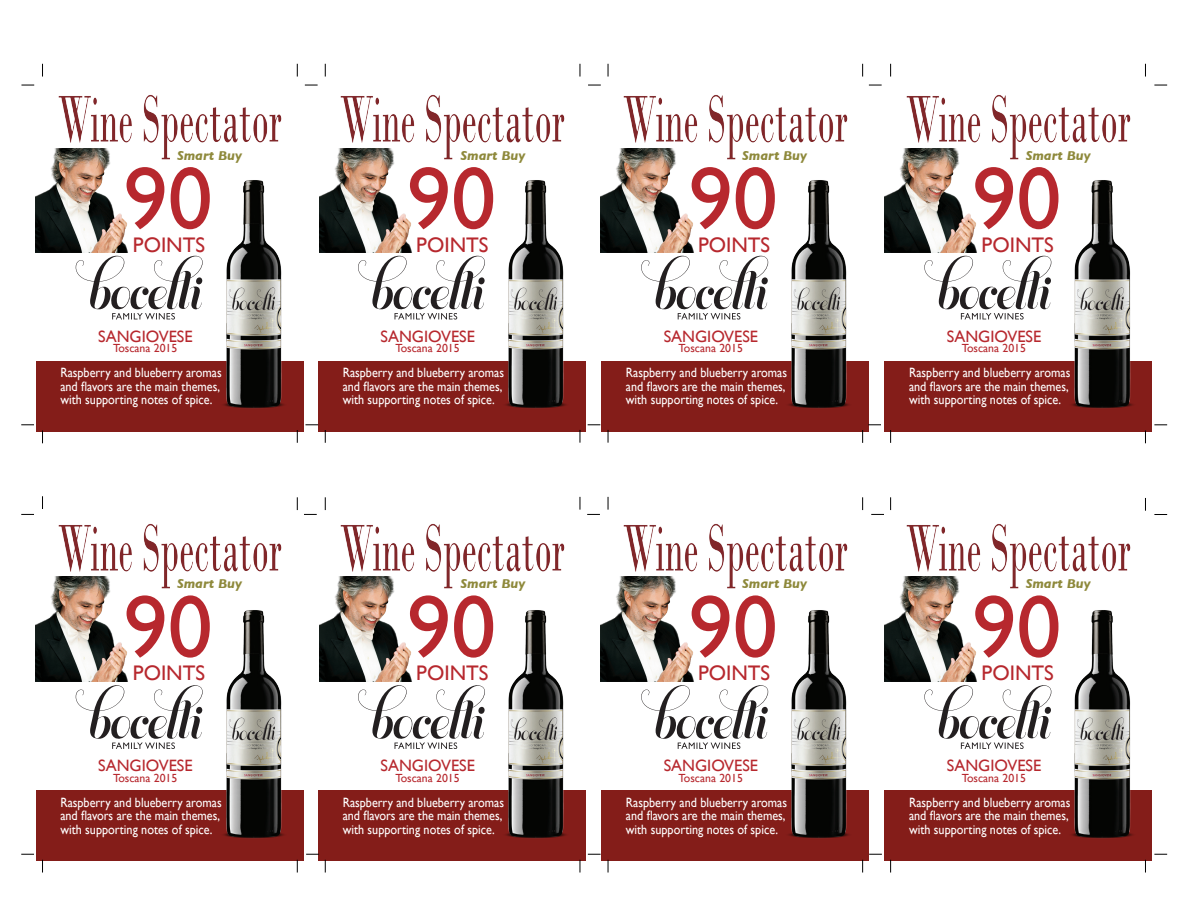
<style>
.page{position:relative;width:1188px;height:918px;background:#fff}
.page>*{position:absolute;margin:0;border:0;box-sizing:border-box;transform-origin:0 0}
.t1{font:89.1px "Gill Sans";color:#b7282e}
.t2{font:21.15px "Gill Sans";color:#b7282e}
.t3{font:16.5px "Gill Sans";color:#b7282e}
.t4{font:13.5px/13.5px "Gill Sans";color:#fff;text-align:justify;scale:.9 1}
.t5{font:italic 700 13.05px "Gill Sans";color:#8e893b}
.t6{font:11.85px "Gill Sans";color:#b7282e}
</style>
<div class="page">
<img style="left:36px;top:148px;width:92px;height:105px">
<img style="left:36px;top:577px;width:92px;height:104px">
<img style="left:319px;top:155px;width:93px;height:98px">
<img style="left:319px;top:583px;width:93px;height:98px">
<img style="left:601px;top:148px;width:93px;height:105px">
<img style="left:601px;top:577px;width:93px;height:104px">
<img style="left:884px;top:148px;width:93px;height:105px">
<img style="left:884px;top:577px;width:93px;height:104px">
<div style="left:36px;top:361px;width:268px;height:71px;background:#841d19"></div>
<div style="left:36px;top:791px;width:268px;height:70px;background:#841d19"></div>
<div style="left:318px;top:361px;width:268px;height:71px;background:#841d19"></div>
<div style="left:318px;top:791px;width:268px;height:70px;background:#841d19"></div>
<div style="left:601px;top:361px;width:268px;height:71px;background:#841d19"></div>
<div style="left:601px;top:791px;width:268px;height:70px;background:#841d19"></div>
<div style="left:884px;top:361px;width:268px;height:71px;background:#841d19"></div>
<div style="left:884px;top:791px;width:268px;height:70px;background:#841d19"></div>
<img style="left:223px;top:180px;width:61px;height:228px">
<img style="left:214px;top:610px;width:79px;height:228px">
<img style="left:505px;top:180px;width:61px;height:228px">
<img style="left:497px;top:610px;width:79px;height:228px">
<img style="left:788px;top:180px;width:61px;height:228px">
<img style="left:780px;top:610px;width:79px;height:228px">
<img style="left:1071px;top:180px;width:62px;height:228px">
<img style="left:1063px;top:610px;width:79px;height:228px">
<svg style="left:76px;top:256px;width:127px;height:64px"></svg>
<svg style="left:76px;top:685px;width:127px;height:64px"></svg>
<svg style="left:358px;top:256px;width:127px;height:64px"></svg>
<svg style="left:358px;top:685px;width:127px;height:64px"></svg>
<svg style="left:641px;top:256px;width:127px;height:64px"></svg>
<svg style="left:641px;top:685px;width:127px;height:64px"></svg>
<svg style="left:924px;top:256px;width:127px;height:64px"></svg>
<svg style="left:924px;top:685px;width:127px;height:64px"></svg>
<img style="left:55px;top:94px;width:227px;height:66px">
<img style="left:55px;top:523px;width:227px;height:67px">
<img style="left:338px;top:95px;width:227px;height:65px">
<img style="left:338px;top:524px;width:227px;height:66px">
<img style="left:621px;top:95px;width:227px;height:65px">
<img style="left:621px;top:524px;width:227px;height:66px">
<img style="left:904px;top:95px;width:227px;height:65px">
<img style="left:904px;top:524px;width:227px;height:66px">
<svg style="left:42px;top:64px;width:1px;height:13px"></svg>
<svg style="left:42px;top:431px;width:1px;height:12px"></svg>
<svg style="left:42px;top:496px;width:1px;height:13px"></svg>
<svg style="left:297px;top:64px;width:1px;height:13px"></svg>
<svg style="left:297px;top:430px;width:1px;height:13px"></svg>
<svg style="left:297px;top:497px;width:1px;height:13px"></svg>
<svg style="left:297px;top:860px;width:1px;height:13px"></svg>
<svg style="left:862px;top:64px;width:1px;height:13px"></svg>
<svg style="left:862px;top:497px;width:1px;height:13px"></svg>
<svg style="left:862px;top:860px;width:1px;height:13px"></svg>
<svg style="left:580px;top:430px;width:1px;height:13px"></svg>
<svg style="left:580px;top:64px;width:1px;height:13px"></svg>
<svg style="left:580px;top:497px;width:1px;height:13px"></svg>
<svg style="left:580px;top:860px;width:1px;height:13px"></svg>
<svg style="left:325px;top:64px;width:1px;height:13px"></svg>
<svg style="left:325px;top:430px;width:1px;height:13px"></svg>
<svg style="left:325px;top:497px;width:1px;height:13px"></svg>
<svg style="left:325px;top:860px;width:1px;height:13px"></svg>
<svg style="left:890px;top:430px;width:1px;height:13px"></svg>
<svg style="left:890px;top:64px;width:1px;height:13px"></svg>
<svg style="left:890px;top:497px;width:1px;height:13px"></svg>
<svg style="left:890px;top:860px;width:1px;height:13px"></svg>
<svg style="left:608px;top:430px;width:1px;height:13px"></svg>
<svg style="left:608px;top:64px;width:1px;height:13px"></svg>
<svg style="left:608px;top:497px;width:1px;height:13px"></svg>
<svg style="left:608px;top:860px;width:1px;height:13px"></svg>
<svg style="left:1145px;top:64px;width:1px;height:13px"></svg>
<svg style="left:1154px;top:85px;width:13px;height:1px"></svg>
<svg style="left:1154px;top:425px;width:13px;height:1px"></svg>
<svg style="left:1154px;top:514px;width:13px;height:1px"></svg>
<svg style="left:1154px;top:854px;width:13px;height:1px"></svg>
<svg style="left:1145px;top:860px;width:1px;height:13px"></svg>
<svg style="left:1145px;top:498px;width:1px;height:13px"></svg>
<svg style="left:1145px;top:431px;width:1px;height:12px"></svg>
<svg style="left:21px;top:85px;width:13px;height:1px"></svg>
<svg style="left:305px;top:85px;width:13px;height:1px"></svg>
<svg style="left:588px;top:85px;width:13px;height:1px"></svg>
<svg style="left:869px;top:85px;width:13px;height:1px"></svg>
<svg style="left:21px;top:854px;width:13px;height:1px"></svg>
<svg style="left:306px;top:854px;width:13px;height:1px"></svg>
<svg style="left:588px;top:854px;width:13px;height:1px"></svg>
<svg style="left:869px;top:854px;width:13px;height:1px"></svg>
<svg style="left:42px;top:860px;width:1px;height:13px"></svg>
<svg style="left:21px;top:425px;width:13px;height:1px"></svg>
<svg style="left:305px;top:425px;width:13px;height:1px"></svg>
<svg style="left:588px;top:425px;width:12px;height:1px"></svg>
<svg style="left:862px;top:425px;width:19px;height:18px"></svg>
<svg style="left:21px;top:514px;width:13px;height:1px"></svg>
<svg style="left:304px;top:514px;width:13px;height:1px"></svg>
<svg style="left:587px;top:514px;width:13px;height:1px"></svg>
<svg style="left:871px;top:514px;width:13px;height:1px"></svg>
<p class="t5" style="left:177px;top:148px;width:66px">Smart Buy</p>
<p class="t5" style="left:461px;top:148px;width:66px">Smart Buy</p>
<p class="t5" style="left:742px;top:148px;width:66px">Smart Buy</p>
<p class="t5" style="left:1026px;top:148px;width:66px">Smart Buy</p>
<h1 class="t1" style="left:123px;top:146px;width:91px">90</h1>
<h2 class="t2" style="left:133px;top:232px;width:74px">POINTS</h2>
<h1 class="t1" style="left:407px;top:146px;width:91px">90</h1>
<h2 class="t2" style="left:416px;top:232px;width:74px">POINTS</h2>
<h1 class="t1" style="left:688px;top:146px;width:91px">90</h1>
<h2 class="t2" style="left:698px;top:232px;width:74px">POINTS</h2>
<h1 class="t1" style="left:972px;top:146px;width:91px">90</h1>
<h2 class="t2" style="left:982px;top:232px;width:74px">POINTS</h2>
<p class="t3" style="left:98px;top:327px;width:96px">SANGIOVESE</p>
<p class="t6" style="left:113px;top:341px;width:66px">Toscana 2015</p>
<p class="t3" style="left:381px;top:327px;width:96px">SANGIOVESE</p>
<p class="t6" style="left:395px;top:341px;width:66px">Toscana 2015</p>
<p class="t3" style="left:664px;top:327px;width:96px">SANGIOVESE</p>
<p class="t6" style="left:679px;top:341px;width:66px">Toscana 2015</p>
<p class="t3" style="left:947px;top:327px;width:96px">SANGIOVESE</p>
<p class="t6" style="left:962px;top:341px;width:66px">Toscana 2015</p>
<p class="t4" style="left:60px;top:366px;width:181px">Raspberry and blueberry aromas and flavors are the main themes, with supporting notes of spice.</p>
<p class="t4" style="left:343px;top:366px;width:181px">Raspberry and blueberry aromas and flavors are the main themes, with supporting notes of spice.</p>
<p class="t4" style="left:626px;top:366px;width:181px">Raspberry and blueberry aromas and flavors are the main themes, with supporting notes of spice.</p>
<p class="t4" style="left:909px;top:366px;width:181px">Raspberry and blueberry aromas and flavors are the main themes, with supporting notes of spice.</p>
<p class="t5" style="left:177px;top:576px;width:66px">Smart Buy</p>
<p class="t5" style="left:461px;top:576px;width:66px">Smart Buy</p>
<p class="t5" style="left:742px;top:576px;width:66px">Smart Buy</p>
<p class="t5" style="left:1026px;top:576px;width:66px">Smart Buy</p>
<h1 class="t1" style="left:123px;top:575px;width:91px">90</h1>
<h2 class="t2" style="left:133px;top:661px;width:74px">POINTS</h2>
<h1 class="t1" style="left:407px;top:575px;width:91px">90</h1>
<h2 class="t2" style="left:416px;top:661px;width:74px">POINTS</h2>
<h1 class="t1" style="left:688px;top:575px;width:91px">90</h1>
<h2 class="t2" style="left:698px;top:661px;width:74px">POINTS</h2>
<h1 class="t1" style="left:972px;top:575px;width:91px">90</h1>
<h2 class="t2" style="left:982px;top:661px;width:74px">POINTS</h2>
<p class="t3" style="left:98px;top:756px;width:96px">SANGIOVESE</p>
<p class="t6" style="left:113px;top:771px;width:66px">Toscana 2015</p>
<p class="t3" style="left:381px;top:756px;width:96px">SANGIOVESE</p>
<p class="t6" style="left:395px;top:771px;width:66px">Toscana 2015</p>
<p class="t3" style="left:664px;top:756px;width:96px">SANGIOVESE</p>
<p class="t6" style="left:679px;top:771px;width:66px">Toscana 2015</p>
<p class="t3" style="left:947px;top:756px;width:96px">SANGIOVESE</p>
<p class="t6" style="left:962px;top:771px;width:66px">Toscana 2015</p>
<p class="t4" style="left:60px;top:795px;width:181px">Raspberry and blueberry aromas and flavors are the main themes, with supporting notes of spice.</p>
<p class="t4" style="left:343px;top:795px;width:181px">Raspberry and blueberry aromas and flavors are the main themes, with supporting notes of spice.</p>
<p class="t4" style="left:626px;top:795px;width:181px">Raspberry and blueberry aromas and flavors are the main themes, with supporting notes of spice.</p>
<p class="t4" style="left:909px;top:795px;width:181px">Raspberry and blueberry aromas and flavors are the main themes, with supporting notes of spice.</p>
</div>
